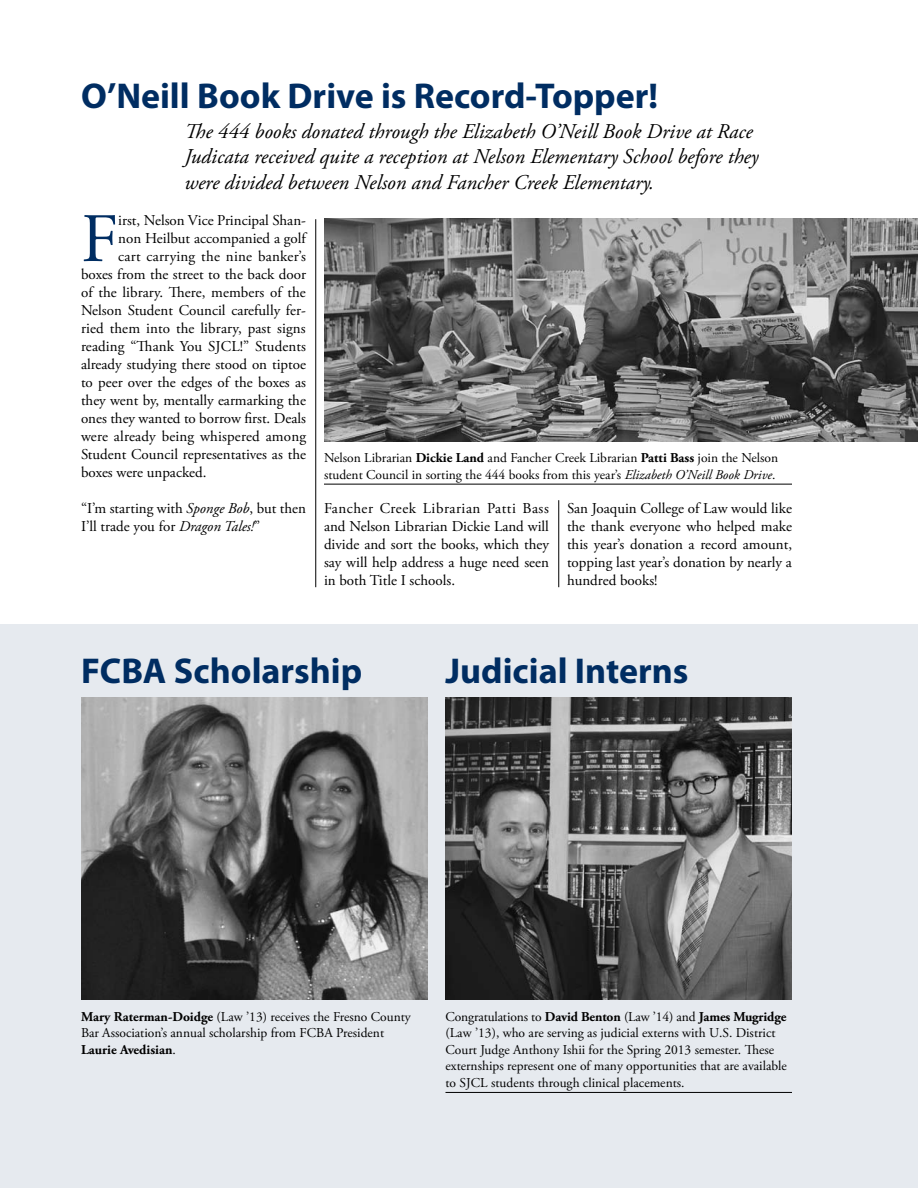
<style>
.page{position:relative;width:918px;height:1188px;background:#fff}
.page>*{position:absolute;margin:0;border:0;box-sizing:border-box;transform-origin:0 0}
.t1{font:69.3px "Adobe Garamond Pro";color:#002d62}
.t2{font:700 36px "Myriad Pro";color:#002d62}
.t3{font:italic 21px/25.2px "Adobe Garamond Pro";color:#000}
.t4{font:15px/18px "Adobe Garamond Pro";color:#000;text-align:justify}
.t5{font:13.5px/16.5px "Adobe Garamond Pro";color:#000}
.s1{font-style:italic}
.s2{font-weight:700}
</style>
<div class="page">
<div style="left:0;top:624px;width:918px;height:564px;background:#e6eaef"></div>
<img style="left:324px;top:218px;width:594px;height:224px">
<hr style="left:324px;top:484px;width:468px;height:1px;background:#000">
<img style="left:81px;top:698px;width:347px;height:302px">
<img style="left:446px;top:698px;width:346px;height:302px">
<hr style="left:446px;top:1092px;width:346px;height:1px;background:#000">
<hr style="left:558px;top:500px;width:1px;height:87px;background:#000">
<hr style="left:315px;top:219px;width:1px;height:368px;background:#000">
<h2 class="t2" style="left:81px;top:72px;width:579px">O’Neill Book Drive is Record-Topper!</h2>
<h3 class="t3" style="left:184px;top:120px;width:576px">The 444 books donated through the Elizabeth O’Neill Book Drive at Race<br>Judicata received quite a reception at Nelson Elementary School before they were divided between Nelson and Fancher Creek Elementary.</h3>
<h1 class="t1" style="left:81px;top:197px;width:39px">F</h1>
<p class="t4" style="left:118px;top:212px;width:189px">irst, Nelson Vice Principal Shan-</p>
<p class="t4" style="left:118px;top:230px;width:189px">non Heilbut accompanied a golf</p>
<p class="t4" style="left:118px;top:248px;width:189px">cart carrying the nine banker’s</p>
<p class="t4" style="left:81px;top:266px;width:227px">boxes from the street to the back door</p>
<p class="t4" style="left:81px;top:284px;width:226px">of the library. There, members of the</p>
<p class="t4" style="left:81px;top:302px;width:227px">Nelson Student Council carefully fer-</p>
<p class="t4" style="left:81px;top:320px;width:226px">ried them into the library, past signs</p>
<p class="t4" style="left:81px;top:338px;width:227px">reading “Thank You SJCL!” Students</p>
<p class="t4" style="left:81px;top:356px;width:226px">already studying there stood on tiptoe</p>
<p class="t4" style="left:81px;top:374px;width:226px">to peer over the edges of the boxes as</p>
<p class="t4" style="left:81px;top:392px;width:226px">they went by, mentally earmarking the</p>
<p class="t4" style="left:81px;top:410px;width:226px">ones they wanted to borrow first. Deals</p>
<p class="t4" style="left:81px;top:428px;width:227px">were already being whispered among</p>
<p class="t4" style="left:81px;top:446px;width:226px">Student Council representatives as the</p>
<p class="t4" style="left:81px;top:464px;width:127px">boxes were unpacked.</p>
<p class="t4" style="left:81px;top:500px;width:226px">“I’m starting with <span class="s1">Sponge Bob</span>, but then<br>I’ll trade you for <span class="s1">Dragon Tales!</span>”</p>
<p class="t5" style="left:324px;top:450px;width:456px">Nelson Librarian <span class="s2">Dickie Land</span> and Fancher Creek Librarian <span class="s2">Patti Bass</span> join the Nelson student Council in sorting the 444 books from this year’s <span class="s1">Elizabeth O’Neill Book Drive</span>.</p>
<p class="t4" style="left:324px;top:500px;width:226px">Fancher Creek Librarian Patti Bass and Nelson Librarian Dickie Land will divide and sort the books, which they say will help address a huge need seen in both Title I schools.</p>
<p class="t4" style="left:567px;top:500px;width:227px">San Joaquin College of Law would like the thank everyone who helped make this year’s donation a record amount, topping last year’s donation by nearly a hundred books!</p>
<h2 class="t2" style="left:81px;top:648px;width:283px">FCBA Scholarship</h2>
<h2 class="t2" style="left:446px;top:648px;width:245px">Judicial Interns</h2>
<p class="t5" style="left:81px;top:1009px;width:331px"><span class="s2">Mary Raterman-Doidge</span> (Law ’13) receives the Fresno County<br>Bar Association’s annual scholarship from FCBA President<br><span class="s2">Laurie Avedisian</span>.</p>
<p class="t5" style="left:446px;top:1009px;width:343px">Congratulations to <span class="s2">David Benton</span> (Law ’14) and <span class="s2">James Mugridge </span>(Law ’13), who are serving as judicial externs with U.S. District Court Judge Anthony Ishii for the Spring 2013 semester. These externships represent one of many opportunities that are available to SJCL students through clinical placements.</p>
</div>
